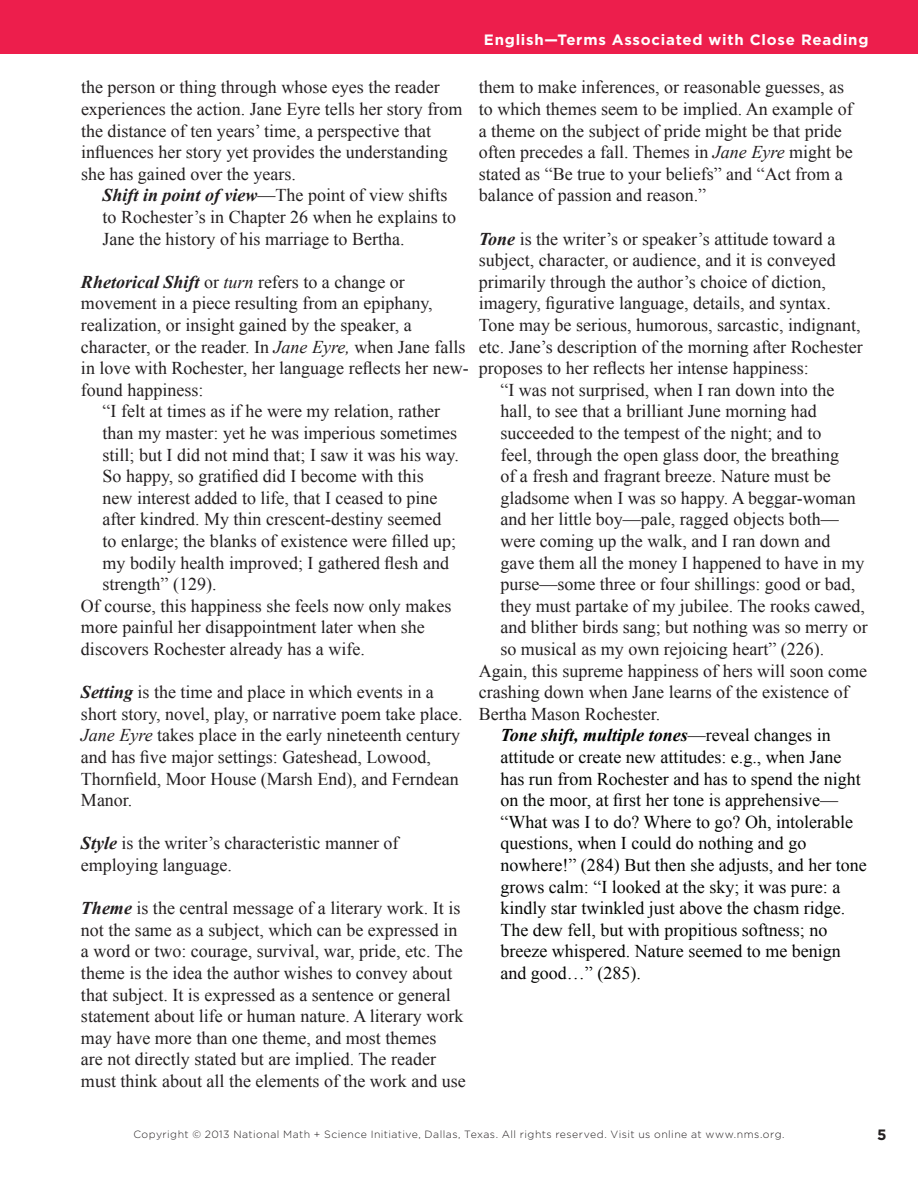
<style>
.page{position:relative;width:918px;height:1188px;background:#fff}
.page>*{position:absolute;margin:0;border:0;box-sizing:border-box;transform-origin:0 0}
.t1{font:18px/21.6px "Times New Roman";color:#231f20}
.t2{font:18px "Times New Roman";color:#040503}
.t3{font:italic 700 18px "Times New Roman";color:#040503}
.t4{font:700 15px "Gotham";letter-spacing:.05em;color:#fff}
.t5{font:700 15px "Gotham";color:#231f20}
.t6{font:300 10.5px "Gotham";letter-spacing:.045em;color:#231f20}
.s1{font-weight:700;font-style:italic}
.s2{font-style:italic}
.s3{font-weight:400;font-style:normal;color:#231f20}
.s4{font-weight:400;font-style:normal}
.s5{color:#231f20}
</style>
<div class="page">
<div style="left:0;top:0;width:918px;height:54px;background:#ed1e4c"></div>
<p class="t4" style="left:484px;top:30px;width:386px">English—Terms Associated with Close Reading</p>
<p class="t1" style="left:81px;top:76px;width:383px">the person or thing through whose eyes the reader experiences the action. Jane Eyre tells her story from the distance of ten years’ time, a perspective that influences her story yet provides the understanding she has gained over the years.</p>
<p class="t1" style="left:103px;top:184px;width:355px"><span class="s1">Shift in point of view</span>—The point of view shifts to Rochester’s in Chapter 26 when he explains to<br>Jane the history of his marriage to Bertha.</p>
<p class="t1" style="left:81px;top:271px;width:325px"><span class="s1">Rhetorical Shift</span> or <span class="s2">turn</span> refers to a change or</p>
<p class="t1" style="left:81px;top:292px;width:353px">movement in a piece resulting from an epiphany,</p>
<p class="t1" style="left:81px;top:314px;width:332px">realization, or insight gained by the speaker, a</p>
<p class="t1" style="left:81px;top:336px;width:386px">character, or the reader. In <span class="s2">Jane Eyre,</span> when Jane falls</p>
<p class="t1" style="left:81px;top:357px;width:389px">in love with Rochester, her language reflects her new-</p>
<p class="t1" style="left:81px;top:379px;width:124px">found happiness:</p>
<p class="t1" style="left:103px;top:400px;width:339px">“I felt at times as if he were my relation, rather</p>
<p class="t1" style="left:103px;top:422px;width:356px">than my master: yet he was imperious sometimes</p>
<p class="t1" style="left:103px;top:444px;width:358px">still; but I did not mind that; I saw it was his way.</p>
<p class="t1" style="left:103px;top:465px;width:323px">So happy, so gratified did I become with this</p>
<p class="t1" style="left:103px;top:487px;width:336px">new interest added to life, that I ceased to pine</p>
<p class="t1" style="left:103px;top:508px;width:340px">after kindred. My thin crescent-destiny seemed</p>
<p class="t1" style="left:103px;top:530px;width:355px">to enlarge; the blanks of existence were filled up;</p>
<p class="t1" style="left:103px;top:552px;width:348px">my bodily health improved; I gathered flesh and</p>
<p class="t1" style="left:103px;top:573px;width:115px">strength” (129).</p>
<p class="t1" style="left:81px;top:595px;width:372px">Of course, this happiness she feels now only makes</p>
<p class="t1" style="left:81px;top:616px;width:345px">more painful her disappointment later when she</p>
<p class="t1" style="left:81px;top:638px;width:285px">discovers Rochester already has a wife.</p>
<p class="t1" style="left:81px;top:681px;width:383px"><span class="s1">Setting</span> is the time and place in which events in a short story, novel, play, or narrative poem take place.<br><span class="s2">Jane Eyre</span> takes place in the early nineteenth century and has five major settings: Gateshead, Lowood, Thornfield, Moor House (Marsh End), and Ferndean Manor.</p>
<p class="t1" style="left:81px;top:832px;width:319px"><span class="s1">Style</span> is the writer’s characteristic manner of employing language.</p>
<p class="t1" style="left:81px;top:897px;width:386px"><span class="s1">Theme</span> is the central message of a literary work. It is not the same as a subject, which can be expressed in a word or two: courage, survival, war, pride, etc. The theme is the idea the author wishes to convey about that subject. It is expressed as a sentence or general statement about life or human nature. A literary work may have more than one theme, and most themes<br>are not directly stated but are implied. The reader must think about all the elements of the work and use</p>
<p class="t1" style="left:479px;top:76px;width:375px">them to make inferences, or reasonable guesses, as to which themes seem to be implied. An example of a theme on the subject of pride might be that pride often precedes a fall. Themes in <span class="s2">Jane Eyre</span> might be stated as “Be true to your beliefs” and “Act from a balance of passion and reason.”</p>
<p class="t1" style="left:479px;top:228px;width:358px"><span class="s1">Tone</span> is the writer’s or speaker’s attitude toward a</p>
<p class="t1" style="left:479px;top:249px;width:359px">subject, character, or audience, and it is conveyed</p>
<p class="t1" style="left:479px;top:271px;width:349px">primarily through the author’s choice of diction,</p>
<p class="t1" style="left:479px;top:292px;width:354px">imagery, figurative language, details, and syntax.</p>
<p class="t1" style="left:479px;top:314px;width:383px">Tone may be serious, humorous, sarcastic, indignant,</p>
<p class="t1" style="left:479px;top:336px;width:385px">etc. Jane’s description of the morning after Rochester</p>
<p class="t1" style="left:479px;top:357px;width:331px">proposes to her reflects her intense happiness:</p>
<p class="t1" style="left:500px;top:379px;width:335px">“I was not surprised, when I ran down into the</p>
<p class="t1" style="left:500px;top:400px;width:318px">hall, to see that a brilliant June morning had</p>
<p class="t1" style="left:500px;top:422px;width:322px">succeeded to the tempest of the night; and to</p>
<p class="t1" style="left:500px;top:444px;width:340px">feel, through the open glass door, the breathing</p>
<p class="t1" style="left:500px;top:465px;width:332px">of a fresh and fragrant breeze. Nature must be</p>
<p class="t1" style="left:500px;top:487px;width:357px">gladsome when I was so happy. A beggar-woman</p>
<p class="t1" style="left:500px;top:508px;width:340px">and her little boy—pale, ragged objects both—</p>
<p class="t1" style="left:500px;top:530px;width:331px">were coming up the walk, and I ran down and</p>
<p class="t1" style="left:500px;top:552px;width:365px">gave them all the money I happened to have in my</p>
<p class="t1" style="left:500px;top:573px;width:356px">purse—some three or four shillings: good or bad,</p>
<p class="t1" style="left:500px;top:595px;width:366px">they must partake of my jubilee. The rooks cawed,</p>
<p class="t1" style="left:500px;top:616px;width:369px">and blither birds sang; but nothing was so merry or</p>
<p class="t1" style="left:500px;top:638px;width:325px">so musical as my own rejoicing heart” (226).</p>
<p class="t1" style="left:479px;top:660px;width:390px">Again, this supreme happiness of hers will soon come</p>
<p class="t1" style="left:479px;top:681px;width:371px">crashing down when Jane learns of the existence of</p>
<p class="t1" style="left:479px;top:703px;width:183px">Bertha Mason Rochester.</p>
<p class="t3" style="left:500px;top:723px;width:332px">Tone shift, multiple tones<span class="s3">—</span><span class="s4">reveal changes in</span></p>
<p class="t2" style="left:500px;top:745px;width:342px">attitude or create new attitudes: e.g., when Jane</p>
<p class="t2" style="left:500px;top:767px;width:362px">has run from Rochester and has to spend the night</p>
<p class="t2" style="left:500px;top:788px;width:339px">on the moor, at first her tone is apprehensive<span class="s5">—</span></p>
<p class="t2" style="left:500px;top:810px;width:354px">“What was I to do? Where to go? Oh, intolerable</p>
<p class="t2" style="left:500px;top:831px;width:307px">questions, when I could do nothing and go</p>
<p class="t2" style="left:500px;top:853px;width:368px">nowhere!” (284) But then she adjusts, and her tone</p>
<p class="t2" style="left:500px;top:875px;width:341px">grows calm: “I looked at the sky; it was pure: a</p>
<p class="t2" style="left:500px;top:896px;width:346px">kindly star twinkled just above the chasm ridge.</p>
<p class="t2" style="left:500px;top:918px;width:328px">The dew fell, but with propitious softness; no</p>
<p class="t2" style="left:500px;top:939px;width:342px">breeze whispered. Nature seemed to me benign</p>
<p class="t2" style="left:500px;top:961px;width:142px">and good…” (285).</p>
<p class="t6" style="left:133px;top:1128px;width:653px">Copyright © 2013 National Math + Science Initiative, Dallas, Texas. All rights reserved. Visit us online at www.nms.org.</p>
<p class="t5" style="left:877px;top:1125px;width:11px">5</p>
</div>
